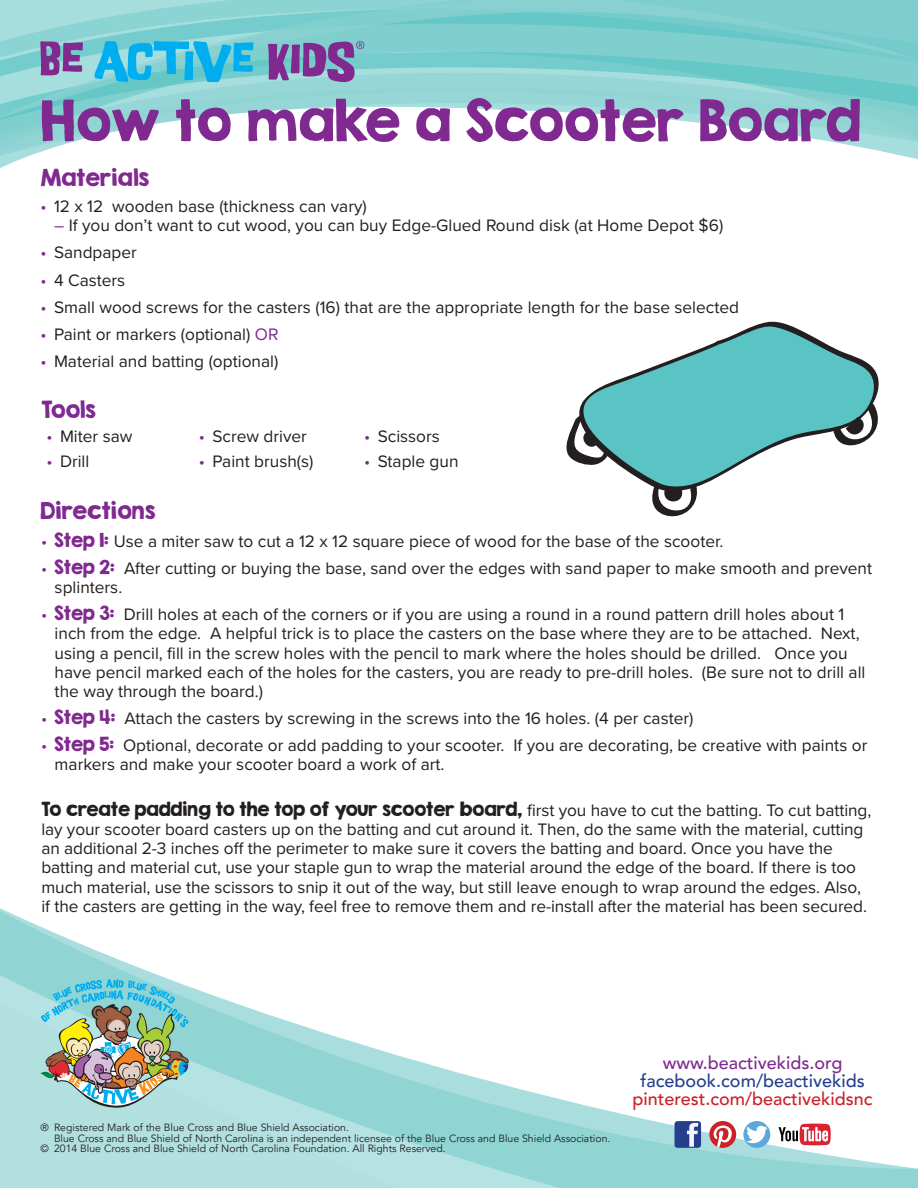
<style>
.page{position:relative;width:918px;height:1188px;background:#fff}
.page>*{position:absolute;margin:0;border:0;box-sizing:border-box;transform-origin:0 0}
.t1{font:51px "KG Second Chances Solid";color:#802990}
.t2{font:21px "KG Second Chances Solid";color:#802990}
.t3{font:500 18px "Avenir LT Pro";color:#cd2027}
.t4{font:500 18px "Avenir LT Pro";color:#253f8e}
.t5{font:500 18px "Avenir LT Pro";color:#802990}
.t6{font:17.25px/19.2px "Proxima Nova";color:#231f20}
.body_text{font:10.5px "Avenir LT Pro";color:#231f20}
.s1{color:#802990}
.s2{font-family:"KG Second Chances Solid";color:#802990}
.s3{font-family:"KG Second Chances Solid"}
</style>
<div class="page">
<svg style="left:0;top:124px;width:918px;height:35px"></svg>
<svg style="left:0;top:122px;width:918px;height:2px"></svg>
<svg style="left:0;top:0;width:918px;height:122px;background:#8dd3d3"></svg>
<svg style="left:0;top:908px;width:918px;height:280px"></svg>
<svg style="left:0;top:995px;width:427px;height:193px;background:#b3e1e0"></svg>
<img style="left:40px;top:979px;width:154px;height:129px">
<svg style="left:709px;top:1121px;width:27px;height:27px"></svg>
<svg style="left:743px;top:1121px;width:27px;height:27px"></svg>
<svg style="left:675px;top:1121px;width:26px;height:27px"></svg>
<svg style="left:779px;top:1124px;width:52px;height:21px"></svg>
<svg style="left:579px;top:321px;width:300px;height:165px;fill:#59c4c3"></svg>
<svg style="left:651px;top:481px;width:49px;height:36px"></svg>
<svg style="left:566px;top:412px;width:45px;height:54px"></svg>
<svg style="left:833px;top:402px;width:46px;height:45px"></svg>
<svg style="left:40px;top:41px;width:43px;height:34px"></svg>
<svg style="left:94px;top:41px;width:159px;height:41px;background:#43bfe0"></svg>
<svg style="left:268px;top:41px;width:96px;height:43px;background:#8378ae"></svg>
<p class="t1" style="left:40px;top:88px;width:822px">How to make a Scooter Board</p>
<p class="t2" style="left:40px;top:164px;width:110px">Materials</p>
<p class="t6" style="left:40px;top:196px;width:328px"><span class="s1">•</span> 12 x 12 wooden base (thickness can vary)</p>
<p class="t6" style="left:54px;top:215px;width:671px"><span class="s1">–</span> If you don’t want to cut wood, you can buy Edge-Glued Round disk (at Home Depot $6)</p>
<p class="t6" style="left:40px;top:242px;width:98px"><span class="s1">•</span> Sandpaper</p>
<p class="t6" style="left:40px;top:270px;width:86px"><span class="s1">•</span> 4 Casters</p>
<p class="t6" style="left:40px;top:297px;width:700px"><span class="s1">•</span> Small wood screws for the casters (16) that are the appropriate length for the base selected</p>
<p class="t6" style="left:40px;top:324px;width:240px"><span class="s1">•</span> Paint or markers (optional) <span class="s1">OR</span></p>
<p class="t6" style="left:40px;top:351px;width:239px"><span class="s1">•</span> Material and batting (optional)</p>
<p class="t2" style="left:41px;top:396px;width:56px">Tools</p>
<p class="t6" style="left:46px;top:426px;width:88px"><span class="s1">•</span> Miter saw</p>
<p class="t6" style="left:199px;top:426px;width:110px"><span class="s1">•</span> Screw driver</p>
<p class="t6" style="left:364px;top:426px;width:77px"><span class="s1">•</span> Scissors</p>
<p class="t6" style="left:46px;top:451px;width:44px"><span class="s1">•</span> Drill</p>
<p class="t6" style="left:199px;top:451px;width:116px"><span class="s1">•</span> Paint brush(s)</p>
<p class="t6" style="left:364px;top:451px;width:96px"><span class="s1">•</span> Staple gun</p>
<p class="t2" style="left:40px;top:497px;width:116px">Directions</p>
<p class="t6" style="left:41px;top:531px;width:684px"><span class="s1">•</span> <span class="s2">Step 1:</span> Use a miter saw to cut a 12 x 12 square piece of wood for the base of the scooter.</p>
<p class="t6" style="left:55px;top:558px;width:819px;text-indent:-13px"><span class="s1">•</span> <span class="s2">Step 2:</span> After cutting or buying the base, sand over the edges with sand paper to make smooth and prevent splinters.</p>
<p class="t6" style="left:55px;top:604px;width:812px;text-indent:-13px"><span class="s1">•</span> <span class="s2">Step 3:</span> Drill holes at each of the corners or if you are using a round in a round pattern drill holes about 1 inch from the edge. A helpful trick is to place the casters on the base where they are to be attached. Next, using a pencil, fill in the screw holes with the pencil to mark where the holes should be drilled. Once you have pencil marked each of the holes for the casters, you are ready to pre-drill holes. (Be sure not to drill all the way through the board.)</p>
<p class="t6" style="left:41px;top:708px;width:654px"><span class="s1">•</span> <span class="s2">Step 4:</span> Attach the casters by screwing in the screws into the 16 holes. (4 per caster)</p>
<p class="t6" style="left:55px;top:735px;width:814px;text-indent:-13px"><span class="s1">•</span> <span class="s2">Step 5:</span> Optional, decorate or add padding to your scooter. If you are decorating, be creative with paints or markers and make your scooter board a work of art.</p>
<p class="t6" style="left:41px;top:800px;width:831px"><span class="s3">To create padding to the top of your scooter board,</span> first you have to cut the batting. To cut batting, lay your scooter board casters up on the batting and cut around it. Then, do the same with the material, cutting an additional 2-3 inches off the perimeter to make sure it covers the batting and board. Once you have the batting and material cut, use your staple gun to wrap the material around the edge of the board. If there is too much material, use the scissors to snip it out of the way, but still leave enough to wrap around the edges. Also, if the casters are getting in the way, feel free to remove them and re-install after the material has been secured.</p>
<p class="body_text" style="left:40px;top:1122px;width:310px">® Registered Mark of the Blue Cross and Blue Shield Association.</p>
<p class="body_text" style="left:54px;top:1132px;width:558px">Blue Cross and Blue Shield of North Carolina is an independent licensee of the Blue Cross and Blue Shield Association.</p>
<p class="body_text" style="left:40px;top:1143px;width:407px">© 2014 Blue Cross and Blue Shield of North Carolina Foundation. All Rights Reserved.</p>
<p class="t5" style="left:663px;top:1053px;width:181px">www.beactivekids.org</p>
<p class="t4" style="left:641px;top:1071px;width:226px">facebook.com/beactivekids</p>
<p class="t3" style="left:633px;top:1089px;width:242px">pinterest.com/beactivekidsnc</p>
</div>
